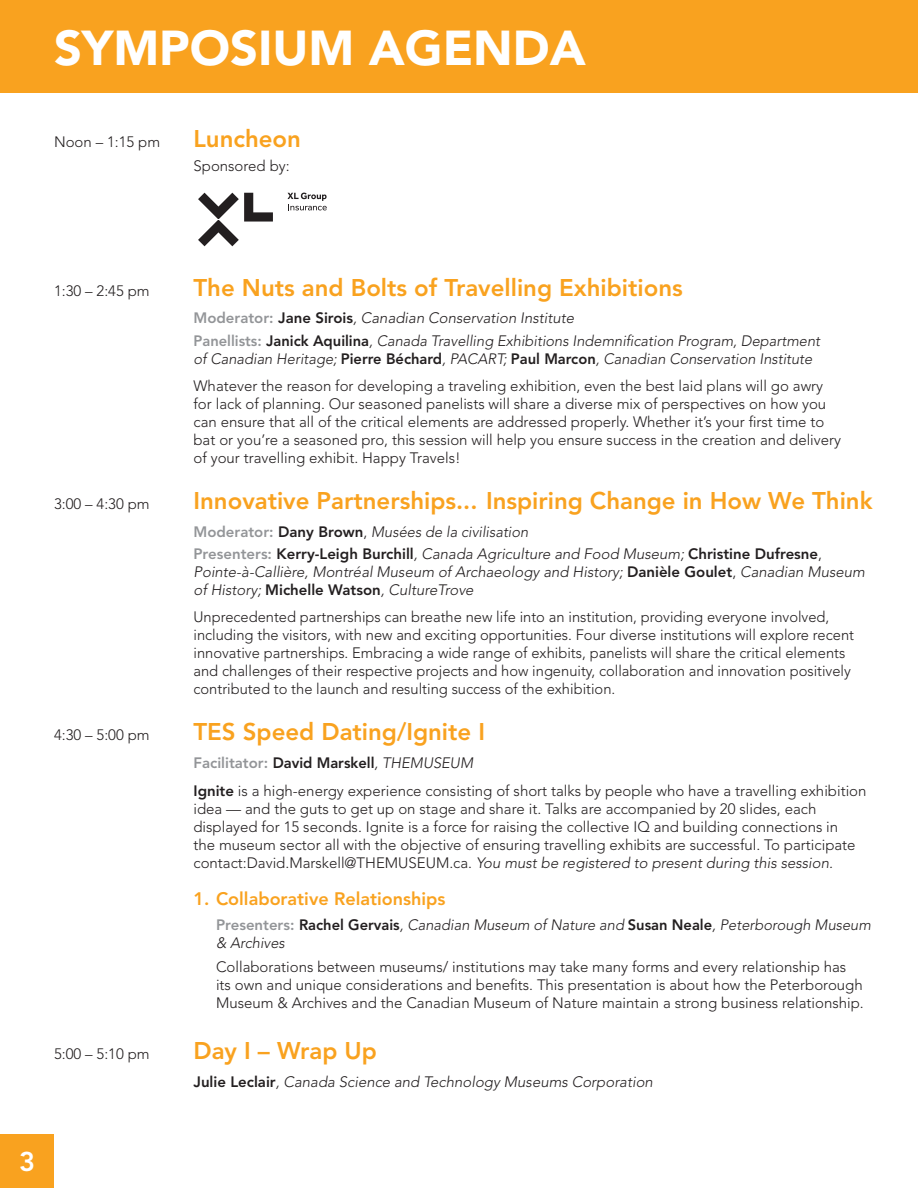
<style>
.page{position:relative;width:918px;height:1188px;background:#fff}
.page>*{position:absolute;margin:0;border:0;box-sizing:border-box;transform-origin:0 0}
._14_bold_green{font:900 48.6px "Avenir LT Std";color:#fff}
.bold_black_12{font:800 27px "Avenir";color:#fff}
.bold_yellow_16{font:800 24px "Avenir";color:#f9a21f}
.body_agrnda_indent{font:800 18px "Avenir";color:#f9a21f}
.body_agrnda_indent-2{font:300 15px/18px "Avenir";color:#231f20}
.body_agrnda_indent-3{font:italic 300 15px/18px "Avenir";color:#231f20}
.bold_yellow_16-2{font:300 15px "Avenir";color:#231f20}
.body_agrnda_indent-4{font:800 15px "Avenir";color:#231f20}
.s1{font-weight:800;font-style:normal;color:#939598}
.s2{font-weight:800;font-style:normal}
.s3{font-style:normal}
.s4{color:#939598}
.s5{font-weight:300;font-style:italic}
.s6{font-weight:800}
.s7{font-style:italic}
</style>
<div class="page">
<svg style="left:198px;top:193px;width:75px;height:53px"></svg>
<svg style="left:288px;top:193px;width:39px;height:17px"></svg>
<div style="left:0;top:0;width:918px;height:93px;background:#f9a21f"></div>
<div style="left:0;top:1134px;width:54px;height:54px;background:#f9a21f"></div>
<p class="_14_bold_green" style="left:54px;top:19px;width:533px">SYMPOSIUM AGENDA</p>
<p class="bold_yellow_16-2" style="left:54px;top:133px;width:108px">Noon – 1:15 pm</p>
<p class="bold_yellow_16" style="left:193px;top:124px;width:109px">Luncheon</p>
<p class="body_agrnda_indent-2" style="left:194px;top:157px;width:98px">Sponsored by:</p>
<p class="bold_yellow_16-2" style="left:54px;top:282px;width:97px">1:30 – 2:45 pm</p>
<p class="bold_yellow_16" style="left:193px;top:273px;width:491px">The Nuts and Bolts of Travelling Exhibitions</p>
<p class="body_agrnda_indent-3" style="left:194px;top:309px;width:382px"><span class="s1">Moderator:</span> <span class="s2">Jane Sirois</span>, Canadian Conservation Institute</p>
<p class="body_agrnda_indent-3" style="left:194px;top:331px;width:628px"><span class="s1">Panellists:</span> <span class="s2">Janick Aquilina</span>, Canada Travelling Exhibitions Indemnification Program, Department of Canadian Heritage; <span class="s2">Pierre Béchard</span>, PACART; <span class="s2">Paul Marcon</span>, Canadian Conservation Institute</p>
<p class="body_agrnda_indent-2" style="left:194px;top:377px;width:649px">Whatever the reason for developing a traveling exhibition, even the best laid plans will go awry for lack of planning. Our seasoned panelists will share a diverse mix of perspectives on how you can ensure that all of the critical elements are addressed properly. Whether it’s your first time to bat or you’re a seasoned pro, this session will help you ensure success in the creation and delivery of your travelling exhibit. Happy Travels!</p>
<p class="bold_yellow_16-2" style="left:54px;top:495px;width:97px">3:00 – 4:30 pm</p>
<p class="bold_yellow_16" style="left:193px;top:487px;width:681px">Innovative Partnerships... Inspiring Change in How We Think</p>
<p class="body_agrnda_indent-3" style="left:194px;top:523px;width:336px"><span class="s1">Moderator:</span> <span class="s2">Dany Brown</span><span class="s3">,</span> Musées de la civilisation</p>
<p class="body_agrnda_indent-3" style="left:194px;top:545px;width:673px"><span class="s1">Presenters:</span> <span class="s2">Kerry-Leigh Burchill</span>, Canada Agriculture and Food Museum; <span class="s2">Christine Dufresne</span><span class="s3">,<br></span>Pointe-à-Callière, Montréal Museum of Archaeology and History; <span class="s2">Danièle Goulet</span><span class="s3">,</span> Canadian Museum of History; <span class="s2">Michelle Watson</span>, CultureTrove</p>
<p class="body_agrnda_indent-2" style="left:194px;top:608px;width:662px">Unprecedented partnerships can breathe new life into an institution, providing everyone involved, including the visitors, with new and exciting opportunities. Four diverse institutions will explore recent innovative partnerships. Embracing a wide range of exhibits, panelists will share the critical elements and challenges of their respective projects and how ingenuity, collaboration and innovation positively contributed to the launch and resulting success of the exhibition.</p>
<p class="bold_yellow_16-2" style="left:54px;top:726px;width:97px">4:30 – 5:00 pm</p>
<p class="bold_yellow_16" style="left:193px;top:718px;width:293px">TES Speed Dating/Ignite I</p>
<p class="body_agrnda_indent-4" style="left:194px;top:754px;width:281px"><span class="s4">Facilitator:</span> David Marskell<span class="s5">, THEMUSEUM</span></p>
<p class="body_agrnda_indent-2" style="left:194px;top:781px;width:675px"><span class="s6">Ignite</span> is a high-energy experience consisting of short talks by people who have a travelling exhibition idea — and the guts to get up on stage and share it. Talks are accompanied by 20 slides, each displayed for 15 seconds. Ignite is a force for raising the collective IQ and building connections in<br>the museum sector all with the objective of ensuring travelling exhibits are successful. To participate contact:David.Marskell@THEMUSEUM.ca. <span class="s7">You must be registered to present during this session.</span></p>
<p class="body_agrnda_indent" style="left:194px;top:889px;width:253px">1. Collaborative Relationships</p>
<p class="body_agrnda_indent-3" style="left:216px;top:916px;width:657px"><span class="s1">Presenters:</span> <span class="s2">Rachel Gervais</span>, Canadian Museum of Nature and <span class="s2">Susan Neale</span>, Peterborough Museum &amp; Archives</p>
<p class="body_agrnda_indent-2" style="left:216px;top:958px;width:649px">Collaborations between museums/ institutions may take many forms and every relationship has its own and unique considerations and benefits. This presentation is about how the Peterborough<br>Museum &amp; Archives and the Canadian Museum of Nature maintain a strong business relationship.</p>
<p class="bold_yellow_16-2" style="left:54px;top:1045px;width:97px">5:00 – 5:10 pm</p>
<p class="bold_yellow_16" style="left:193px;top:1036px;width:185px">Day I – Wrap Up</p>
<p class="body_agrnda_indent-3" style="left:194px;top:1072px;width:461px"><span class="s2">Julie Leclair</span>, Canada Science and Technology Museums Corporation</p>
<p class="bold_black_12" style="left:19px;top:1145px;width:17px">3</p>
</div>
